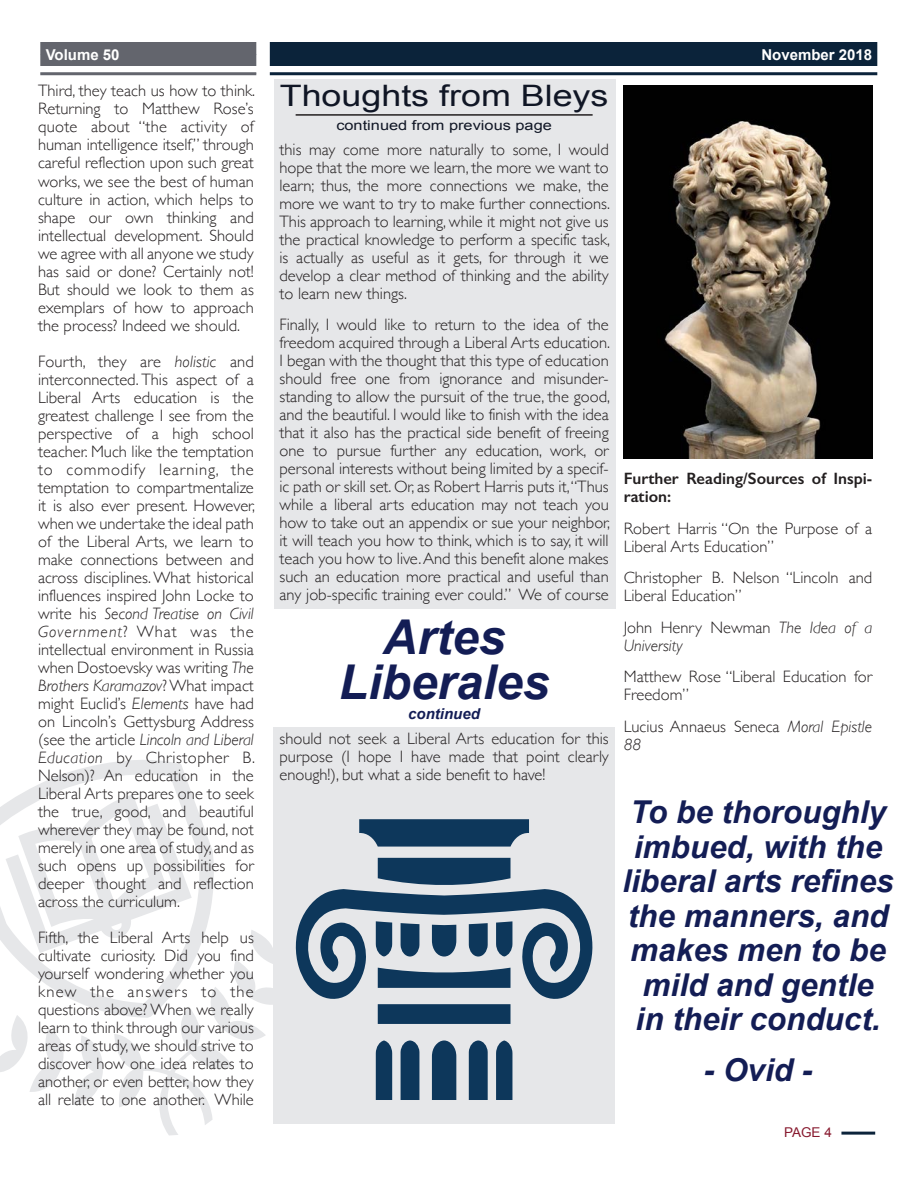
<style>
.page{position:relative;width:918px;height:1188px;background:#fff}
.page>*{position:absolute;margin:0;border:0;box-sizing:border-box;transform-origin:0 0}
.t1{font:italic 700 48px/45px "Arial";color:#131d55;text-align:center}
.t2{font:italic 700 31.5px/34.5px "Arial";color:#131d55;text-align:center}
.t3{font:29.55px "Arial";color:#101625;scale:1.21 1}
.t4{font:300 16.5px/18px "Gill Sans";color:#231f20;text-align:justify}
.t5{font:600 16.5px/18px "Gill Sans";color:#231f20}
.t6{font:italic 300 16.5px/18px "Gill Sans";color:#231f20}
.t7{font:700 15px "Arial";color:#fff}
.t8{font:italic 700 15px "Arial";color:#131d55}
.t9{font:13.5px "Arial";color:#101625;scale:1.21 1}
.t10{font:13.5px "Arial";color:#87192e}
.s1{font-style:italic}
.s2{font-style:normal}
</style>
<div class="page">
<svg style="left:21px;top:760px;width:171px;height:34px"></svg>
<div style="left:270px;top:42px;width:607px;height:24px;background:#0b233a"></div>
<div style="left:40px;top:42px;width:216px;height:24px;background:#63656d"></div>
<hr style="left:270px;top:72px;width:607px;height:3px;background:#0b233a">
<hr style="left:40px;top:72px;width:216px;height:3px;background:#63656d">
<div style="left:273px;top:727px;width:342px;height:396px;background:#e6e7e9"></div>
<hr style="left:841px;top:1132px;width:34px;height:3px;background:#0b233a">
<div style="left:274px;top:80px;width:342px;height:529px;background:#e6e7e9"></div>
<hr style="left:296px;top:114px;width:297px;height:2px;background:#231f20">
<svg style="left:0;top:794px;width:592px;height:341px"></svg>
<img style="left:624px;top:85px;width:248px;height:373px">
<p class="t7" style="left:46px;top:45px;width:75px">Volume 50</p>
<p class="t7" style="left:761px;top:45px;width:112px">November 2018</p>
<p class="t4" style="left:38px;top:81px;width:219px">Third, they teach us how to think.<br>Returning to Matthew Rose’s quote about “the activity of human intelligence itself,” through careful reflection upon such great works, we see the best of human culture in action, which helps to shape our own thinking and intellectual development. Should we agree with all anyone we study has said or done? Certainly not!<br>But should we look to them as exemplars of how to approach the process? Indeed we should.</p>
<p class="t4" style="left:38px;top:351px;width:219px">Fourth, they are <span class="s1">holistic</span> and interconnected. This aspect of a Liberal Arts education is the greatest challenge I see from the perspective of a high school teacher. Much like the temptation to commodify learning, the temptation to compartmentalize it is also ever present. However, when we undertake the ideal path of the Liberal Arts, we learn to make connections between and across disciplines. What historical influences inspired John Locke to write his <span class="s1">Second Treatise on Civil Government</span>? What was the intellectual environment in Russia when Dostoevsky was writing <span class="s1">The Brothers Karamazov</span>? What impact might Euclid’s <span class="s1">Elements</span> have had on Lincoln’s Gettysburg Address (see the article <span class="s1">Lincoln and Liberal Education</span> by Christopher B.<br>Nelson)? An education in the Liberal Arts prepares one to seek the true, good, and beautiful wherever they may be found, not merely in one area of study, and as such opens up possibilities for deeper thought and reflection across the curriculum.</p>
<p class="t4" style="left:38px;top:927px;width:217px">Fifth, the Liberal Arts help us cultivate curiosity. Did you find yourself wondering whether you knew the answers to the questions above? When we really learn to think through our various areas of study, we should strive to discover how one idea relates to another, or even better, how they all relate to one another. While</p>
<h3 class="t3" style="left:280px;top:76px;width:273px">Thoughts from Bleys</h3>
<p class="t9" style="left:336px;top:116px;width:180px">continued from previous page</p>
<p class="t4" style="left:280px;top:140px;width:332px">this may come more naturally to some, I would hope that the more we learn, the more we want to learn; thus, the more connections we make, the more we want to try to make further connections.<br>This approach to learning, while it might not give us the practical knowledge to perform a specific task, is actually as useful as it gets, for through it we develop a clear method of thinking and the ability to learn new things.</p>
<p class="t4" style="left:280px;top:315px;width:332px">Finally, I would like to return to the idea of the freedom acquired through a Liberal Arts education.<br>I began with the thought that this type of education should free one from ignorance and misunder&shy;standing to allow the pursuit of the true, the good, and the beautiful. I would like to finish with the idea that it also has the practical side benefit of freeing one to pursue further any education, work, or personal interests without being limited by a specif&shy;ic path or skill set. Or, as Robert Harris puts it, “Thus while a liberal arts education may not teach you how to take out an appendix or sue your neighbor, it will teach you how to think, which is to say, it will teach you how to live. And this benefit alone makes such an education more practical and useful than any job-specific training ever could.” We of course</p>
<p class="t5" style="left:624px;top:470px;width:250px">Further Reading/Sources of Inspi&shy;ration:</p>
<p class="t4" style="left:624px;top:519px;width:250px">Robert Harris “On the Purpose of a<br>Liberal Arts Education”</p>
<p class="t4" style="left:624px;top:568px;width:250px">Christopher B. Nelson “Lincoln and<br>Liberal Education”</p>
<p class="t6" style="left:624px;top:618px;width:250px"><span class="s2">John Henry Newman</span> The Idea of a<br>University</p>
<p class="t4" style="left:624px;top:667px;width:250px">Matthew Rose “Liberal Education for<br>Freedom”</p>
<p class="t4" style="left:624px;top:717px;width:250px">Lucius Annaeus Seneca <span class="s1">Moral Epistle<br>88</span></p>
<h1 class="t1" style="left:339px;top:617px;width:212px">Artes<br>Liberales</h1>
<p class="t8" style="left:408px;top:704px;width:73px">continued</p>
<p class="t4" style="left:280px;top:729px;width:331px">should not seek a Liberal Arts education for this purpose (I hope I have made that point clearly enough!), but what a side benefit to have!</p>
<h2 class="t2" style="left:622px;top:796px;width:273px">To be thoroughly imbued, with the liberal arts refines the manners, and makes men to be mild and gentle<br>in their conduct.</h2>
<h2 class="t2" style="left:704px;top:1054px;width:110px">- Ovid -</h2>
<p class="t10" style="left:784px;top:1123px;width:49px">PAGE 4</p>
</div>
